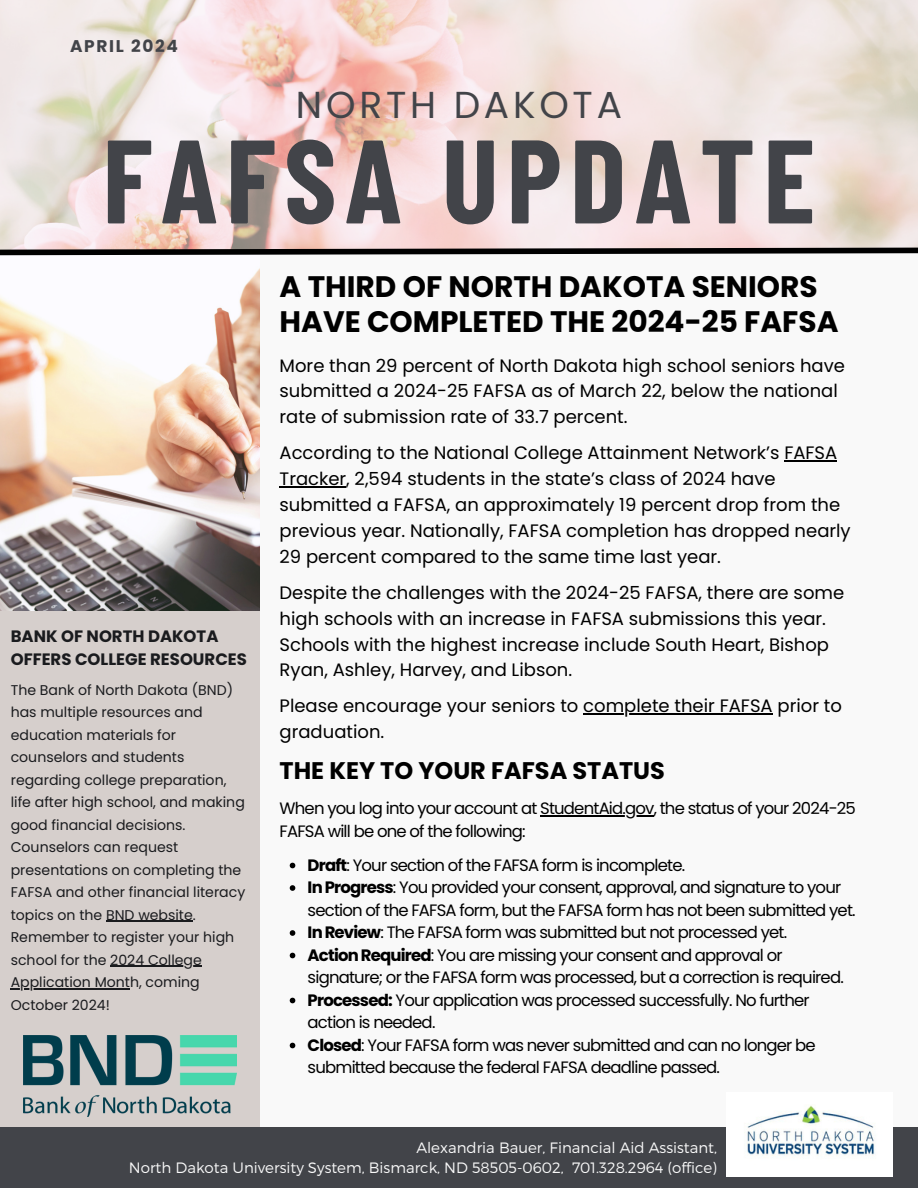
<style>
.page{position:relative;width:918px;height:1188px;background:#f9f9f9}
.page>*{position:absolute;margin:0;border:0;box-sizing:border-box;transform-origin:0 0}
.t1{font:700 118.5px "Barlow Condensed";letter-spacing:.07em;color:#424449}
.t2{font:37.5px "Poppins";letter-spacing:.1em;color:#424449}
.t3{font:700 29.7px/34.8px "Poppins";color:#000}
.t4{font:700 24px "Poppins";color:#000}
.t5{font:18px/25.8px "Poppins";color:#000}
.t6{font:700 16.95px "Poppins";letter-spacing:.1em;color:#424449}
.t7{font:16.5px/22.5px "Poppins";letter-spacing:-.05em;color:#000}
.t8{font:700 16.5px/22.5px "Poppins";color:#1a1b1e}
.t9{font:300 15px/20.2px "Montserrat";color:#f9f9f9;text-align:right}
.t10{font:14.1px/22.5px "Poppins";color:#1a1b1e}
.s1{font-weight:700}
</style>
<div class="page">
<img style="left:0;top:268px;width:260px;height:343px">
<div style="left:0;top:611px;width:260px;height:516px;background:#d6cfcc"></div>
<div style="left:0;top:1127px;width:918px;height:61px;background:#424449"></div>
<img style="left:0;top:0;width:918px;height:245px">
<svg style="left:0;top:245px;width:918px;height:11px"></svg>
<img style="left:24px;top:1036px;width:213px;height:81px">
<img style="left:726px;top:1105px;width:167px;height:71px">
<hr style="left:106px;top:921px;width:87px;height:1px;background:#1a1b1e">
<hr style="left:110px;top:966px;width:92px;height:1px;background:#1a1b1e">
<hr style="left:11px;top:988px;width:119px;height:1px;background:#1a1b1e">
<hr style="left:784px;top:460px;width:53px;height:2px;background:#000">
<hr style="left:280px;top:486px;width:66px;height:1px;background:#000">
<hr style="left:583px;top:714px;width:190px;height:1px;background:#000">
<hr style="left:540px;top:815px;width:114px;height:2px;background:#000">
<svg style="left:290px;top:863px;width:5px;height:5px"></svg>
<svg style="left:290px;top:885px;width:5px;height:6px"></svg>
<svg style="left:290px;top:930px;width:5px;height:6px"></svg>
<svg style="left:290px;top:953px;width:5px;height:5px"></svg>
<svg style="left:290px;top:998px;width:5px;height:5px"></svg>
<svg style="left:290px;top:1043px;width:5px;height:5px"></svg>
<h3 class="t6" style="left:70px;top:35px;width:109px">APRIL 2024</h3>
<h2 class="t2" style="left:296px;top:79px;width:328px">NORTH DAKOTA</h2>
<h1 class="t1" style="left:103px;top:105px;width:714px">FAFSA UPDATE</h1>
<p class="t3" style="left:280px;top:269px;width:560px">A THIRD OF NORTH DAKOTA SENIORS<br>HAVE COMPLETED THE 2024-25 FAFSA</p>
<p class="t5" style="left:280px;top:352px;width:567px">More than 29 percent of North Dakota high school seniors have submitted a 2024-25 FAFSA as of March 22, below the national rate of submission rate of 33.7 percent.</p>
<h6 class="t8" style="left:11px;top:625px;width:238px">BANK OF NORTH DAKOTA<br>OFFERS COLLEGE RESOURCES</h6>
<h6 class="t10" style="left:11px;top:678px;width:236px">The Bank of North Dakota (BND) has multiple resources and education materials for counselors and students regarding college preparation, life after high school, and making good financial decisions.<br>Counselors can request presentations on completing the<br>FAFSA and other financial literacy topics on the BND website.<br>Remember to register your high school for the 2024 College</h6>
<h5 class="t10" style="left:11px;top:971px;width:191px">Application Month, coming<br>October 2024!</h5>
<h4 class="t5" style="left:280px;top:440px;width:573px">According to the National College Attainment Network’s FAFSA Tracker, 2,594 students in the state’s class of 2024 have submitted a FAFSA, an approximately 19 percent drop from the previous year. Nationally, FAFSA completion has dropped nearly 29 percent compared to the same time last year.</h4>
<h6 class="t5" style="left:280px;top:580px;width:566px">Despite the challenges with the 2024-25 FAFSA, there are some high schools with an increase in FAFSA submissions this year.<br>Schools with the highest increase include South Heart, Bishop Ryan, Ashley, Harvey, and Libson.</h6>
<h6 class="t5" style="left:280px;top:693px;width:564px">Please encourage your seniors to complete their FAFSA prior to</h6>
<p class="t5" style="left:280px;top:719px;width:106px">graduation.</p>
<p class="t4" style="left:280px;top:754px;width:387px">THE KEY TO YOUR FAFSA STATUS</p>
<p class="t7" style="left:280px;top:797px;width:578px">When you log into your account at StudentAid.gov, the status of your 2024-25</p>
<p class="t7" style="left:280px;top:820px;width:248px">FAFSA will be one of the following:</p>
<p class="t7" style="left:308px;top:854px;width:379px"><span class="s1">Draft</span>: Your section of the FAFSA form is incomplete.</p>
<p class="t7" style="left:308px;top:876px;width:550px"><span class="s1">In Progress</span>: You provided your consent, approval, and signature to your section of the FAFSA form, but the FAFSA form has not been submitted yet.</p>
<p class="t7" style="left:308px;top:921px;width:481px"><span class="s1">In Review</span>: The FAFSA form was submitted but not processed yet.</p>
<p class="t7" style="left:308px;top:944px;width:538px"><span class="s1">Action Required</span>: You are missing your consent and approval or signature; or the FAFSA form was processed, but a correction is required.</p>
<p class="t7" style="left:308px;top:989px;width:510px"><span class="s1">Processed:</span> Your application was processed successfully. No further action is needed.<br><span class="s1">Closed</span>: Your FAFSA form was never submitted and can no longer be submitted because the federal FAFSA deadline passed.</p>
<p class="t9" style="left:129px;top:1137px;width:590px">Alexandria Bauer, Financial Aid Assistant,<br>North Dakota University System, Bismarck, ND 58505-0602, 701.328.2964 (office)</p>
</div>
